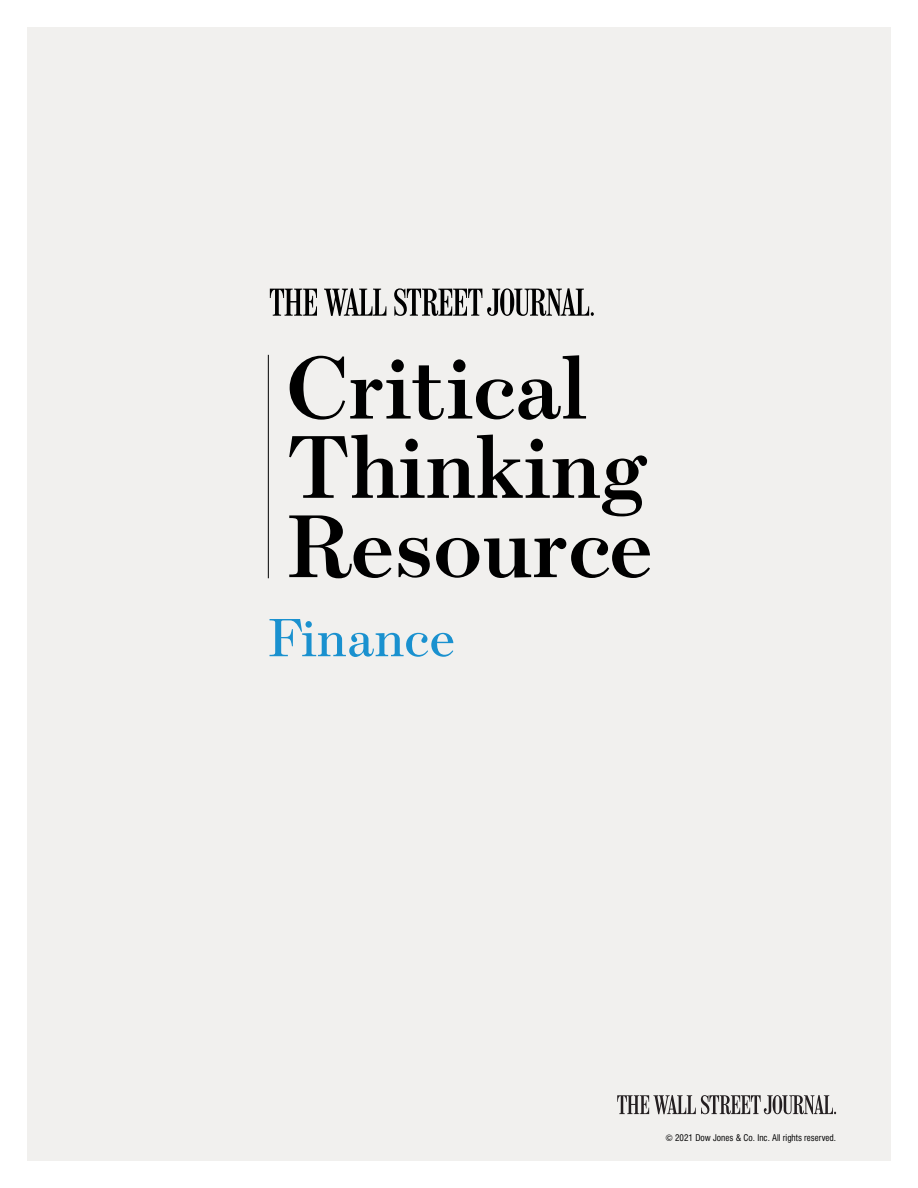
<style>
.page{position:relative;width:918px;height:1188px;background:#fff}
.page>*{position:absolute;margin:0;border:0;box-sizing:border-box;transform-origin:0 0}
.t1{font:600 89.55px/79.3px "Escrow";color:#000}
.t2{font:54px "Escrow";color:#1a91cf}
.t3{font:condensed 9px "Swiss 721 BT";color:#000}
</style>
<div class="page">
<div style="left:27px;top:27px;width:864px;height:1134px;background:#f1f0ee"></div>
<hr style="left:268px;top:355px;width:1px;height:223px;background:#000">
<svg style="left:270px;top:289px;width:47px;height:27px"></svg>
<svg style="left:324px;top:288px;width:62px;height:28px"></svg>
<svg style="left:394px;top:288px;width:200px;height:28px"></svg>
<svg style="left:617px;top:1095px;width:219px;height:19px"></svg>
<h1 class="t1" style="left:287px;top:347px;width:367px">Critical<br>Thinking<br>Resource</h1>
<h2 class="t2" style="left:268px;top:604px;width:189px">Finance</h2>
<p class="t3" style="left:665px;top:1132px;width:172px">© 2021 Dow Jones &amp; Co. Inc. All rights reserved.</p>
</div>
